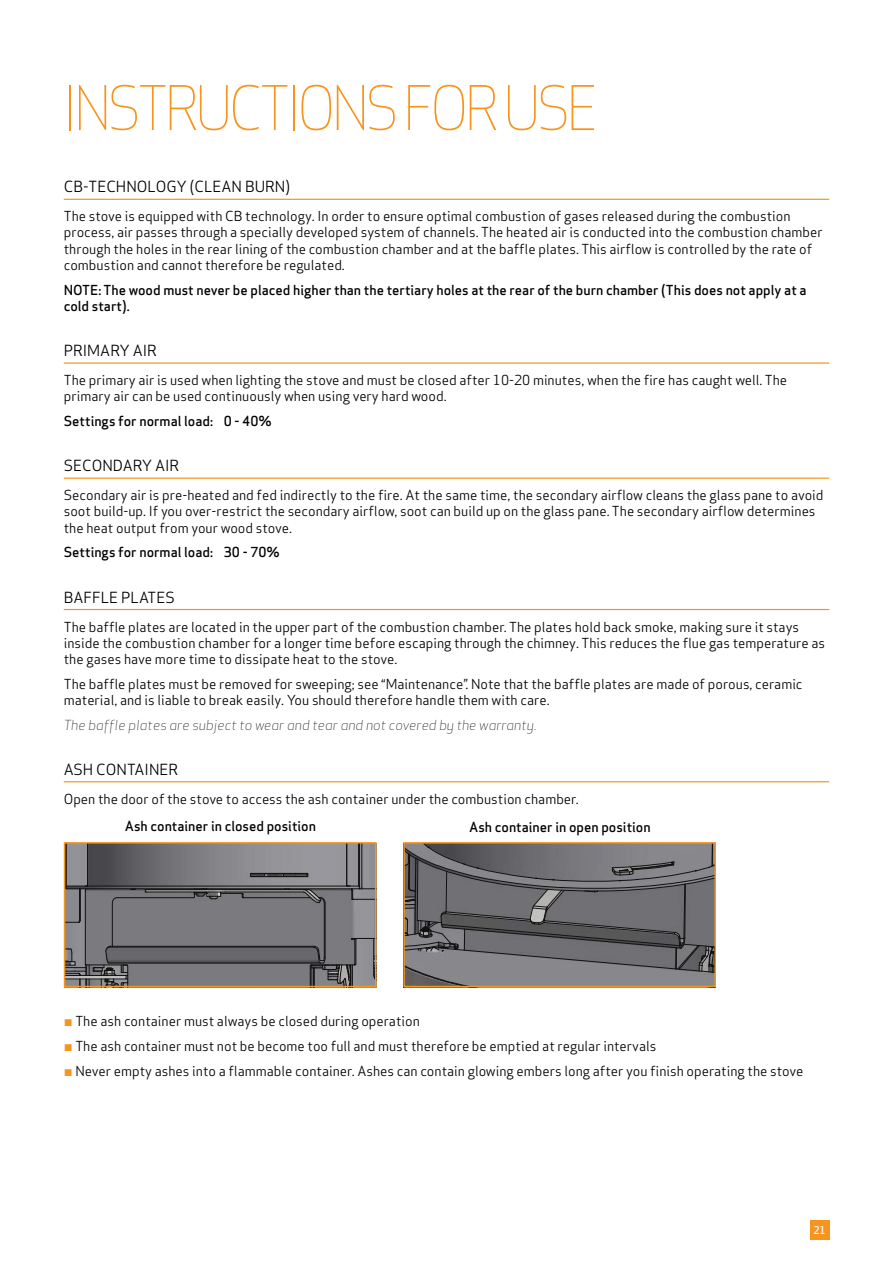
<style>
.page{position:relative;width:893px;height:1263px;background:#fff}
.page>*{position:absolute;margin:0;border:0;box-sizing:border-box;transform-origin:0 0}
.t1{font:300 60px "Apex Sans";letter-spacing:-.05em;color:#f7941d;scale:.9 1}
.t2{font:15px "Apex Sans";color:#000}
.t3{font:13.5px/16.2px "Apex Sans";color:#000}
.t4{font:500 13.5px/16.2px "Apex Sans";color:#000}
.t5{font:italic 300 13.5px "Apex Sans";color:#000}
.t6{font:500 10.5px "Apex Sans";color:#fff}
.s1{color:#f7941d}
</style>
<div class="page">
<div style="left:810px;top:1220px;width:19px;height:20px;background:#f7941d"></div>
<svg style="left:406px;top:845px;width:307px;height:139px;background:#6d6c70"></svg>
<svg style="left:65px;top:843px;width:312px;height:145px;background:#747377"></svg>
<div style="left:64px;top:842px;width:312px;height:145px;border:2px solid #f7941d"></div>
<div style="left:403px;top:842px;width:313px;height:145px;border:2px solid #f7941d"></div>
<hr style="left:64px;top:199px;width:765px;height:1px;background:#f7941d">
<hr style="left:64px;top:362px;width:765px;height:2px;background:#f7941d">
<hr style="left:64px;top:478px;width:765px;height:1px;background:#f7941d">
<hr style="left:64px;top:609px;width:765px;height:1px;background:#f7941d">
<hr style="left:64px;top:781px;width:765px;height:1px;background:#f7941d">
<h1 class="t1" style="left:64px;top:69px;width:595px">INSTRUCTIONS FOR USE</h1>
<p class="t2" style="left:64px;top:175px;width:228px">CB-TECHNOLOGY (CLEAN BURN)</p>
<p class="t3" style="left:64px;top:207px;width:760px">The stove is equipped with CB technology. In order to ensure optimal combustion of gases released during the combustion process, air passes through a specially developed system of channels. The heated air is conducted into the combustion chamber through the holes in the rear lining of the combustion chamber and at the baffle plates. This airflow is controlled by the rate of combustion and cannot therefore be regulated.</p>
<p class="t4" style="left:64px;top:280px;width:744px">NOTE: The wood must never be placed higher than the tertiary holes at the rear of the burn chamber (This does not apply at a cold start).</p>
<p class="t2" style="left:64px;top:338px;width:95px">PRIMARY AIR</p>
<p class="t3" style="left:64px;top:371px;width:725px">The primary air is used when lighting the stove and must be closed after 10-20 minutes, when the fire has caught well. The primary air can be used continuously when using very hard wood.</p>
<p class="t4" style="left:64px;top:411px;width:209px">Settings for normal load: 0 - 40%</p>
<p class="t2" style="left:64px;top:453px;width:117px">SECONDARY AIR</p>
<p class="t3" style="left:64px;top:486px;width:761px">Secondary air is pre-heated and fed indirectly to the fire. At the same time, the secondary airflow cleans the glass pane to avoid soot build-up. If you over-restrict the secondary airflow, soot can build up on the glass pane. The secondary airflow determines the heat output from your wood stove.</p>
<p class="t4" style="left:64px;top:542px;width:218px">Settings for normal load: 30 - 70%</p>
<p class="t2" style="left:64px;top:585px;width:112px">BAFFLE PLATES</p>
<p class="t3" style="left:64px;top:617px;width:763px">The baffle plates are located in the upper part of the combustion chamber. The plates hold back smoke, making sure it stays inside the combustion chamber for a longer time before escaping through the chimney. This reduces the flue gas temperature as the gases have more time to dissipate heat to the stove.</p>
<p class="t3" style="left:64px;top:674px;width:740px">The baffle plates must be removed for sweeping; see “Maintenance”. Note that the baffle plates are made of porous, ceramic material, and is liable to break easily. You should therefore handle them with care.</p>
<p class="t5" style="left:64px;top:716px;width:475px">The baffle plates are subject to wear and tear and not covered by the warranty.</p>
<p class="t2" style="left:64px;top:757px;width:116px">ASH CONTAINER</p>
<p class="t3" style="left:64px;top:789px;width:516px">Open the door of the stove to access the ash container under the combustion chamber.</p>
<p class="t4" style="left:125px;top:816px;width:193px">Ash container in closed position</p>
<p class="t4" style="left:469px;top:817px;width:183px">Ash container in open position</p>
<p class="t3" style="left:64px;top:1007px;width:741px;line-height:24.8px"><span class="s1">¬</span> The ash container must always be closed during operation<br><span class="s1">¬</span> The ash container must not be become too full and must therefore be emptied at regular intervals<br><span class="s1">¬</span> Never empty ashes into a flammable container. Ashes can contain glowing embers long after you finish operating the stove</p>
<p class="t6" style="left:813px;top:1221px;width:14px">21</p>
</div>
